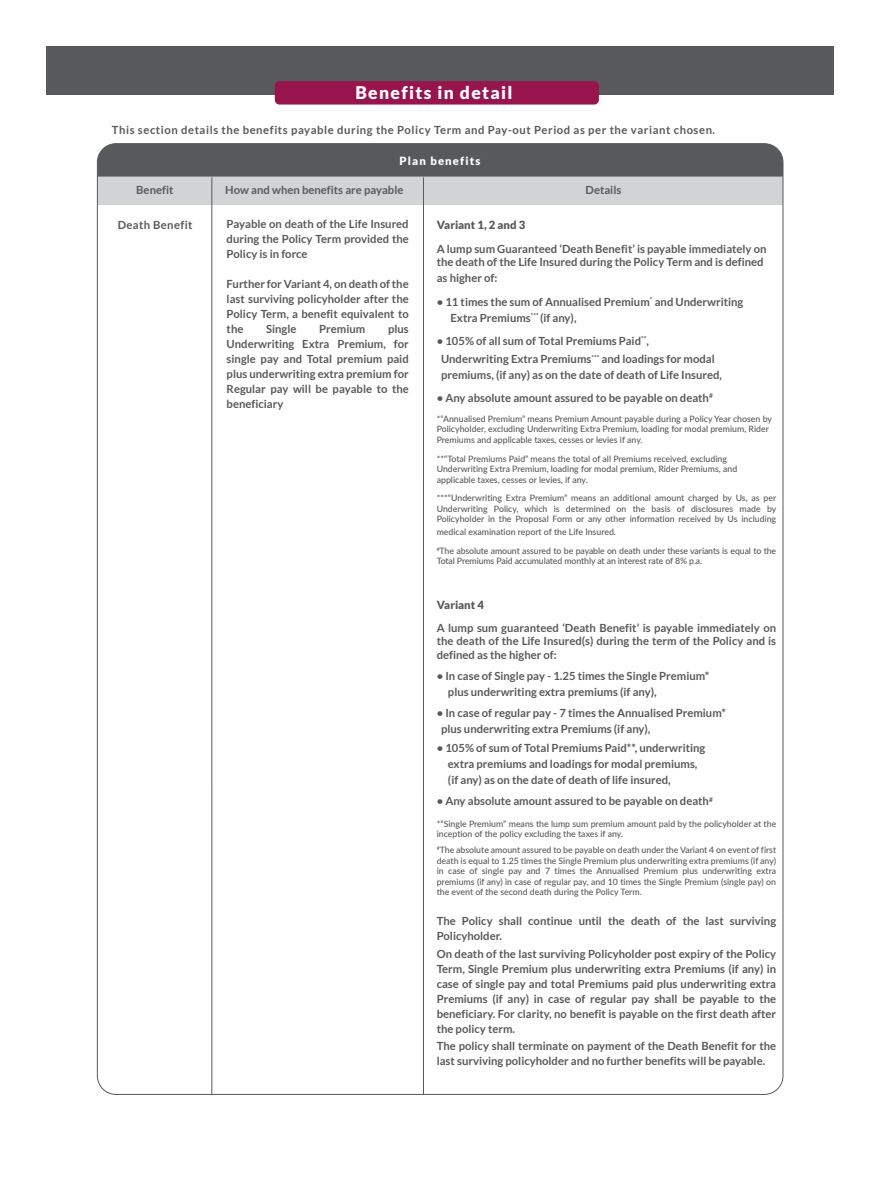
<style>
.page{position:relative;width:880px;height:1188px;background:#fff}
.page>*{position:absolute;margin:0;border:0;box-sizing:border-box;transform-origin:0 0}
.t1{font:900 17.5px "Lato";letter-spacing:.075em;color:#fff}
.t2{font:700 11.25px/15px "Lato";color:#58595b}
.t3{font:700 11.25px "Lato";letter-spacing:.05em;color:#58595b}
.t4{font:900 11.25px "Lato";color:#58595b}
.t5{font:900 11.25px "Lato";letter-spacing:.1em;color:#fff}
.t6{font:700 11.25px "Lato";letter-spacing:.03em;color:#58595b}
.t7{font:500 8.75px/10.5px "Lato";color:#58595b}
</style>
<div class="page">
<div style="left:46px;top:46px;width:787px;height:49px;background:#58595b"></div>
<div style="left:275px;top:81px;width:323px;height:23px;background:#97144d;border-radius:5px"></div>
<div style="left:97px;top:177px;width:685px;height:28px;background:#d1d3d4"></div>
<div style="left:97px;top:145px;width:685px;height:32px;background:#58595b"></div>
<hr style="left:211px;top:177px;width:1px;height:917px;background:#58595b">
<hr style="left:423px;top:177px;width:1px;height:917px;background:#58595b">
<h1 class="t1" style="left:355px;top:82px;width:158px">Benefits in detail</h1>
<p class="t3" style="left:112px;top:124px;width:604px">This section details the benefits payable during the Policy Term and Pay-out Period as per the variant chosen.</p>
<p class="t5" style="left:399px;top:154px;width:82px">Plan benefits</p>
<p class="t2" style="left:136px;top:182px;width:39px">Benefit</p>
<p class="t2" style="left:225px;top:182px;width:179px">How and when benefits are payable</p>
<p class="t2" style="left:585px;top:182px;width:37px">Details</p>
<p class="t2" style="left:226px;top:216px;width:183px;text-align:justify">Payable on death of the Life Insured during the Policy Term provided the Policy is in force</p>
<p class="t2" style="left:226px;top:276px;width:183px;text-align:justify">Further for Variant 4, on death of the last surviving policyholder after the Policy Term, a benefit equivalent to the</p>
<p class="t6" style="left:118px;top:218px;width:76px">Death Benefit</p>
<p class="t4" style="left:436px;top:218px;width:90px">Variant 1, 2 and 3</p>
<p class="t2" style="left:436px;top:241px;width:331px;line-height:13.5px">A lump sum Guaranteed ‘Death Benefit’ is payable immediately on the death of the Life Insured during the Policy Term and is defined</p>
<p class="t2" style="left:436px;top:270px;width:62px">as higher of:</p>
<p class="t2" style="left:450px;top:294px;width:294px;line-height:16px;text-indent:-14px">• 11 times the sum of Annualised Premium<sup>*</sup> and Underwriting<br>Extra Premiums<sup>***</sup> (if any),</p>
<p class="t2" style="left:441px;top:331px;width:275px;line-height:18.8px;text-indent:-4px">• 105% of all sum of Total Premiums Paid<sup>**</sup>,<br>Underwriting Extra Premiums<sup>***</sup> and loadings for modal</p>
<p class="t2" style="left:441px;top:367px;width:282px">premiums, (if any) as on the date of death of Life Insured,</p>
<p class="t2" style="left:436px;top:390px;width:277px">• Any absolute amount assured to be payable on death<sup>#</sup></p>
<p class="t7" style="left:436px;top:413px;width:336px">*“Annualised Premium” means Premium Amount payable during a Policy Year chosen by<br>Policyholder, excluding Underwriting Extra Premium, loading for modal premium, Rider<br>Premiums and applicable taxes, cesses or levies if any.</p>
<p class="t7" style="left:436px;top:453px;width:302px">**“Total Premiums Paid” means the total of all Premiums received, excluding<br>Underwriting Extra Premium, loading for modal premium, Rider Premiums, and applicable taxes, cesses or levies, if any.</p>
<p class="t7" style="left:436px;top:492px;width:341px;text-align:justify">***“Underwriting Extra Premium” means an additional amount charged by Us, as per Underwriting Policy, which is determined on the basis of disclosures made by Policyholder in the Proposal Form or any other information received by Us including</p>
<p class="t7" style="left:436px;top:522px;width:341px;line-height:18.8px">medical examination report of the Life Insured.<br><sup>#</sup>The absolute amount assured to be payable on death under these variants is equal to the</p>
<p class="t7" style="left:436px;top:555px;width:267px">Total Premiums Paid accumulated monthly at an interest rate of 8% p.a.</p>
<p class="t4" style="left:436px;top:598px;width:49px">Variant 4</p>
<p class="t2" style="left:436px;top:620px;width:341px;line-height:13.5px;text-align:justify">A lump sum guaranteed ‘Death Benefit’ is payable immediately on the death of the Life Insured(s) during the term of the Policy and is defined as the higher of:</p>
<p class="t2" style="left:448px;top:667px;width:263px;line-height:16px;text-indent:-11px">• In case of Single pay - 1.25 times the Single Premium* plus underwriting extra premiums (if any),</p>
<p class="t2" style="left:441px;top:705px;width:286px;line-height:16px;text-indent:-4px">• In case of regular pay - 7 times the Annualised Premium* plus underwriting extra Premiums (if any),</p>
<p class="t2" style="left:448px;top:739px;width:259px;line-height:16px;text-indent:-11px">• 105% of sum of Total Premiums Paid**, underwriting extra premiums and loadings for modal premiums, (if any) as on the date of death of life insured,</p>
<p class="t2" style="left:436px;top:793px;width:277px">• Any absolute amount assured to be payable on death<sup>#</sup></p>
<p class="t7" style="left:436px;top:817px;width:341px">*“Single Premium” means the lump sum premium amount paid by the policyholder at the inception of the policy excluding the taxes if any.</p>
<p class="t7" style="left:436px;top:844px;width:341px;text-align:justify"><sup>#</sup>The absolute amount assured to be payable on death under the Variant 4 on event of first death is equal to 1.25 times the Single Premium plus underwriting extra premiums (if any) in case of single pay and 7 times the Annualised Premium plus underwriting extra premiums (if any) in case of regular pay, and 10 times the Single Premium (single pay) on the event of the second death during the Policy Term.</p>
<p class="t2" style="left:436px;top:913px;width:341px">The Policy shall continue until the death of the last surviving<br>Policyholder.</p>
<p class="t2" style="left:436px;top:946px;width:341px;text-align:justify">On death of the last surviving Policyholder post expiry of the Policy Term, Single Premium plus underwriting extra Premiums (if any) in case of single pay and total Premiums paid plus underwriting extra Premiums (if any) in case of regular pay shall be payable to the beneficiary. For clarity, no benefit is payable on the first death after the policy term.</p>
<p class="t2" style="left:436px;top:1038px;width:341px">The policy shall terminate on payment of the Death Benefit for the last surviving policyholder and no further benefits will be payable.</p>
<p class="t2" style="left:226px;top:321px;width:183px;text-align:justify;text-indent:161px">plus Underwriting Extra Premium, for single pay and Total premium paid plus underwriting extra premium for Regular pay will be payable to the beneficiary</p>
<p class="t2" style="left:266px;top:321px;width:32px">Single</p>
<p class="t2" style="left:319px;top:321px;width:48px">Premium</p>
</div>
